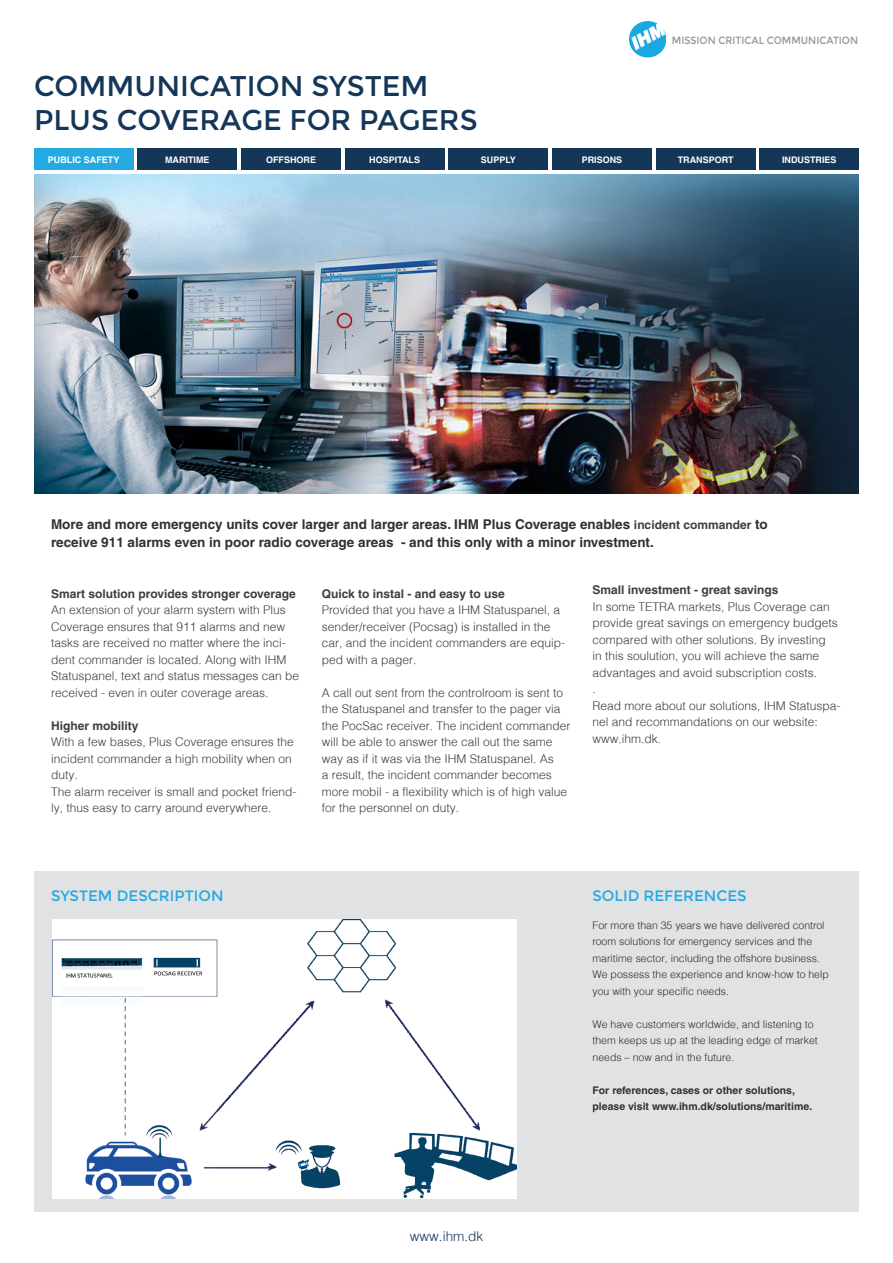
<style>
.page{position:relative;width:893px;height:1263px;background:#fff}
.page>*{position:absolute;margin:0;border:0;box-sizing:border-box;transform-origin:0 0}
.t1{font:28.5px "Montserrat";color:#143658}
.t2{font:15px "Montserrat";color:#24aae1}
.t3{font:700 13.5px "Helvetica";color:#312f30}
.t4{font:300 13.5px "Helv";color:#143658}
.t5{font:300 12px/16.5px "Helv";color:#3e3e3f}
.t6{font:700 12px "Helvetica";color:#3e3e3f}
.t7{font:300 10.5px/16.5px "Helv";color:#312f30}
.t8{font:700 10.5px/16.5px "Helvetica";color:#312f30}
.t9{font:10.5px "Montserrat";color:#939598;scale:.92 1}
.t10{font:700 9px "Helvetica";color:#fff}
.t11{font:300 9px "Helv";color:#fff}
.s1{font-size:12px;color:#3e3e3f}
</style>
<div class="page">
<img style="left:629px;top:21px;width:36px;height:36px">
<div style="left:34px;top:872px;width:825px;height:340px;background:#e1e2e4"></div>
<img style="left:34px;top:174px;width:825px;height:319px">
<div style="left:34px;top:149px;width:99px;height:21px;background:#24aae1"></div>
<div style="left:241px;top:149px;width:100px;height:21px;background:#143658"></div>
<div style="left:345px;top:149px;width:99px;height:21px;background:#143658"></div>
<div style="left:449px;top:149px;width:99px;height:21px;background:#143658"></div>
<div style="left:552px;top:149px;width:100px;height:21px;background:#143658"></div>
<div style="left:656px;top:149px;width:99px;height:21px;background:#143658"></div>
<div style="left:760px;top:149px;width:99px;height:21px;background:#143658"></div>
<div style="left:138px;top:149px;width:99px;height:21px;background:#143658"></div>
<img style="left:53px;top:919px;width:464px;height:279px">
<p class="t9" style="left:672px;top:34px;width:204px">MISSION CRITICAL COMMUNICATION</p>
<p class="t1" style="left:34px;top:69px;width:396px">COMMUNICATION SYSTEM</p>
<p class="t1" style="left:34px;top:104px;width:445px">PLUS COVERAGE FOR PAGERS</p>
<p class="t10" style="left:48px;top:154px;width:73px">PUBLIC SAFETY</p>
<p class="t10" style="left:168px;top:148px;width:40px">MARITIM</p>
<p class="t10" style="left:165px;top:154px;width:46px">MARITIME</p>
<p class="t11" style="left:57px;top:156px;width:55px">BEREDSKAB</p>
<p class="t10" style="left:266px;top:154px;width:52px">OFFSHORE</p>
<p class="t11" style="left:267px;top:156px;width:49px">OFFSHORE</p>
<p class="t10" style="left:369px;top:154px;width:52px">HOSPITALS</p>
<p class="t10" style="left:481px;top:154px;width:36px">SUPPLY</p>
<p class="t11" style="left:577px;top:156px;width:51px">FÆNGSLER</p>
<p class="t10" style="left:582px;top:154px;width:42px">PRISONS</p>
<p class="t10" style="left:678px;top:154px;width:57px">TRANSPORT</p>
<p class="t10" style="left:782px;top:154px;width:56px">INDUSTRIES</p>
<p class="t11" style="left:371px;top:156px;width:49px">SYGEHUSE</p>
<p class="t11" style="left:473px;top:156px;width:53px">FORSYNING</p>
<p class="t11" style="left:679px;top:156px;width:54px">TRANSPORT</p>
<p class="t11" style="left:789px;top:156px;width:43px">INDUSTRI</p>
<p class="t3" style="left:51px;top:515px;width:718px">More and more emergency units cover larger and larger areas. IHM Plus Coverage enables <span class="s1">incident commander</span> to</p>
<p class="t3" style="left:51px;top:533px;width:604px">receive 911 alarms even in poor radio coverage areas - and this only with a minor investment.</p>
<p class="t6" style="left:51px;top:586px;width:246px">Smart solution provides stronger coverage</p>
<p class="t5" style="left:51px;top:601px;width:250px">An extension of your alarm system with Plus Coverage ensures that 911 alarms and new tasks are received no matter where the inci&shy;dent commander is located. Along with IHM Statuspanel, text and status messages can be received - even in outer coverage areas.</p>
<p class="t6" style="left:51px;top:718px;width:89px">Higher mobility</p>
<p class="t5" style="left:51px;top:733px;width:244px">With a few bases, Plus Coverage ensures the incident commander a high mobility when on duty.</p>
<p class="t5" style="left:51px;top:783px;width:247px">The alarm receiver is small and pocket friend&shy;ly, thus easy to carry around everywhere.</p>
<p class="t6" style="left:322px;top:586px;width:185px">Quick to instal - and easy to use</p>
<p class="t5" style="left:322px;top:601px;width:245px">Provided that you have a IHM Statuspanel, a sender/receiver (Pocsag) is installed in the car, and the incident commanders are equip&shy;ped with a pager.</p>
<p class="t5" style="left:322px;top:684px;width:250px">A call out sent from the controlroom is sent to the Statuspanel and transfer to the pager via the PocSac receiver. The incident commander will be able to answer the call out the same way as if it was via the IHM Statuspanel. As<br>a result, the incident commander becomes more mobil - a flexibility which is of high value for the personnel on duty.</p>
<p class="t6" style="left:592px;top:583px;width:188px">Small investment - great savings</p>
<p class="t5" style="left:592px;top:598px;width:247px">In some TETRA markets, Plus Coverage can provide great savings on emergency budgets compared with other solutions. By investing in this soulution, you will achieve the same advantages and avoid subscription costs.</p>
<p class="t5" style="left:592px;top:680px;width:5px">.</p>
<p class="t5" style="left:592px;top:697px;width:250px">Read more about our solutions, IHM Statuspa&shy;nel and recommandations on our website: www.ihm.dk.</p>
<p class="t2" style="left:51px;top:887px;width:174px">SYSTEM DESCRIPTION</p>
<p class="t2" style="left:592px;top:887px;width:156px">SOLID REFERENCES</p>
<p class="t7" style="left:592px;top:916px;width:238px">For more than 35 years we have delivered control room solutions for emergency services and the maritime sector, including the offshore business.<br>We possess the experience and know-how to help you with your specific needs.</p>
<p class="t7" style="left:592px;top:1015px;width:227px">We have customers worldwide, and listening to them keeps us up at the leading edge of market needs – now and in the future.</p>
<p class="t8" style="left:592px;top:1082px;width:221px">For references, cases or other solutions, please visit www.ihm.dk/solutions/maritime.</p>
<p class="t4" style="left:410px;top:1228px;width:75px">www.ihm.dk</p>
</div>
